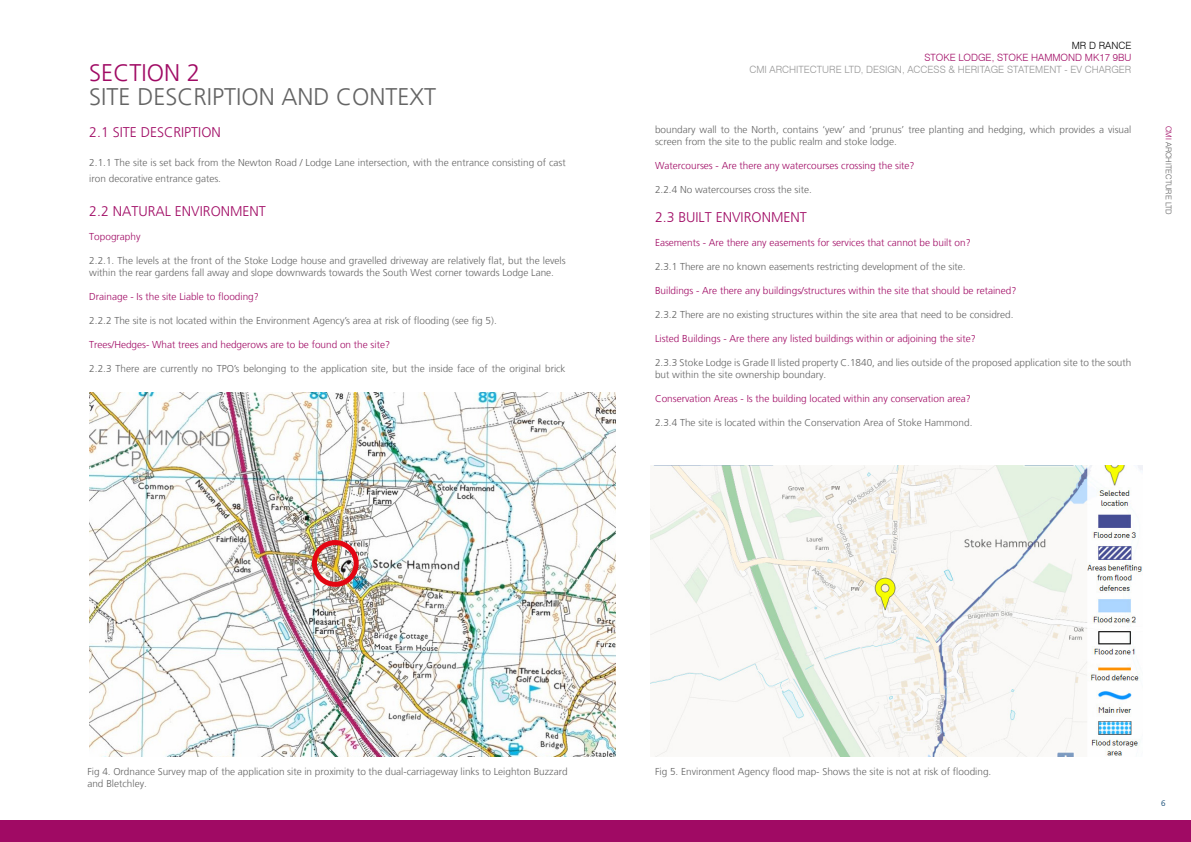
<style>
.page{position:relative;width:1191px;height:842px;background:#fff}
.page>*{position:absolute;margin:0;border:0;box-sizing:border-box;transform-origin:0 0}
.t1{font:300 24px "Frutiger";color:#646464}
.t2{font:300 24px "Frutiger";color:#a00a64}
.t3{font:300 14px "Frutiger";color:#a00a64}
.t4{font:300 10px/12px "Frutiger";color:#646464}
.t5{font:300 10px "Frutiger";color:#a00a64}
.t6{font:300 10px "Swiss 721 BT";color:#969696}
.t7{font:300 10px "Swiss 721 BT";color:#a00a64}
.t8{font:300 10px "Swiss 721 BT";color:#000}
.t9{font:300 8px "Swiss 721 BT";color:#646464}
.t10{font:300 8px "Frutiger";color:#003d6b}
.s1{color:#a00a64}
</style>
<div class="page">
<img style="left:89px;top:393px;width:526px;height:364px">
<div style="left:312px;top:540px;width:47px;height:47px;border:5px solid #e30613;border-radius:50%"></div>
<img style="left:651px;top:466px;width:491px;height:291px">
<div style="left:0;top:821px;width:1101px;height:21px;background:#a00a64"></div>
<div style="left:1102px;top:821px;width:89px;height:21px;background:#a00a64"></div>
<h1 class="t2" style="left:89px;top:59px;width:112px">SECTION 2</h1>
<h1 class="t1" style="left:89px;top:83px;width:348px">SITE DESCRIPTION AND CONTEXT</h1>
<h2 class="t3" style="left:89px;top:124px;width:133px">2.1 SITE DESCRIPTION</h2>
<p class="t4" style="left:89px;top:154px;width:478px;line-height:16.8px">2.1.1 The site is set back from the Newton Road / Lodge Lane intersection, with the entrance consisting of cast iron decorative entrance gates.</p>
<h2 class="t3" style="left:89px;top:203px;width:178px">2.2 NATURAL ENVIRONMENT</h2>
<p class="t5" style="left:89px;top:231px;width:53px">Topography</p>
<p class="t4" style="left:89px;top:255px;width:478px">2.2.1. The levels at the front of the Stoke Lodge house and gravelled driveway are relatively flat, but the levels within the rear gardens fall away and slope downwards towards the South West corner towards Lodge Lane.</p>
<p class="t5" style="left:89px;top:291px;width:171px">Drainage - Is the site Liable to flooding?</p>
<p class="t4" style="left:89px;top:315px;width:409px">2.2.2 The site is not located within the Environment Agency’s area at risk of flooding (see fig 5).</p>
<p class="t5" style="left:89px;top:339px;width:302px">Trees/Hedges- What trees and hedgerows are to be found on the site?</p>
<p class="t4" style="left:89px;top:363px;width:478px">2.2.3 There are currently no TPO’s belonging to the application site, but the inside face of the original brick</p>
<p class="t8" style="left:1071px;top:40px;width:61px">MR D RANCE</p>
<p class="t7" style="left:924px;top:52px;width:208px">STOKE LODGE, STOKE HAMMOND MK17 9BU</p>
<p class="t6" style="left:749px;top:64px;width:383px">CMI ARCHITECTURE LTD, DESIGN, ACCESS &amp; HERITAGE STATEMENT - EV CHARGER</p>
<p class="t4" style="left:655px;top:124px;width:478px">boundary wall to the North, contains ‘yew’ and ‘prunus’ tree planting and hedging, which provides a visual screen from the site to the public realm and stoke lodge.</p>
<p class="t5" style="left:655px;top:160px;width:261px">Watercourses - Are there any watercourses crossing the site?</p>
<p class="t4" style="left:655px;top:184px;width:158px">2.2.4 No watercourses cross the site.</p>
<h2 class="t3" style="left:655px;top:209px;width:153px">2.3 BUILT ENVIRONMENT</h2>
<p class="t5" style="left:655px;top:237px;width:317px">Easements - Are there any easements for services that cannot be built on?</p>
<p class="t4" style="left:655px;top:261px;width:312px">2.3.1 There are no known easements restricting development of the site.</p>
<p class="t5" style="left:655px;top:285px;width:363px">Buildings - Are there any buildings/structures within the site that should be retained?</p>
<p class="t4" style="left:655px;top:309px;width:360px">2.3.2 There are no existing structures within the site area that need to be considred.</p>
<p class="t5" style="left:655px;top:333px;width:322px">Listed Buildings - Are there any listed buildings within or adjoining the site?</p>
<p class="t4" style="left:655px;top:357px;width:478px">2.3.3 Stoke Lodge is Grade II listed property C.1840, and lies outside of the proposed application site to the south but within the site ownership boundary.</p>
<p class="t5" style="left:655px;top:393px;width:317px">Conservation Areas - Is the building located within any conservation area?</p>
<p class="t4" style="left:655px;top:417px;width:319px">2.3.4 The site is located within the Conservation Area of Stoke Hammond.</p>
<p class="t9" style="left:1173px;top:126px;width:91px;rotate:90deg"><span class="s1">CMI</span> ARCHITECTURE LTD</p>
<p class="t4" style="left:87px;top:766px;width:482px">Fig 4. Ordnance Survey map of the application site in proximity to the dual-carriageway links to Leighton Buzzard and Bletchley.</p>
<p class="t4" style="left:655px;top:766px;width:338px">Fig 5. Environment Agency flood map- Shows the site is not at risk of flooding.</p>
<p class="t10" style="left:1161px;top:799px;width:6px">6</p>
</div>
